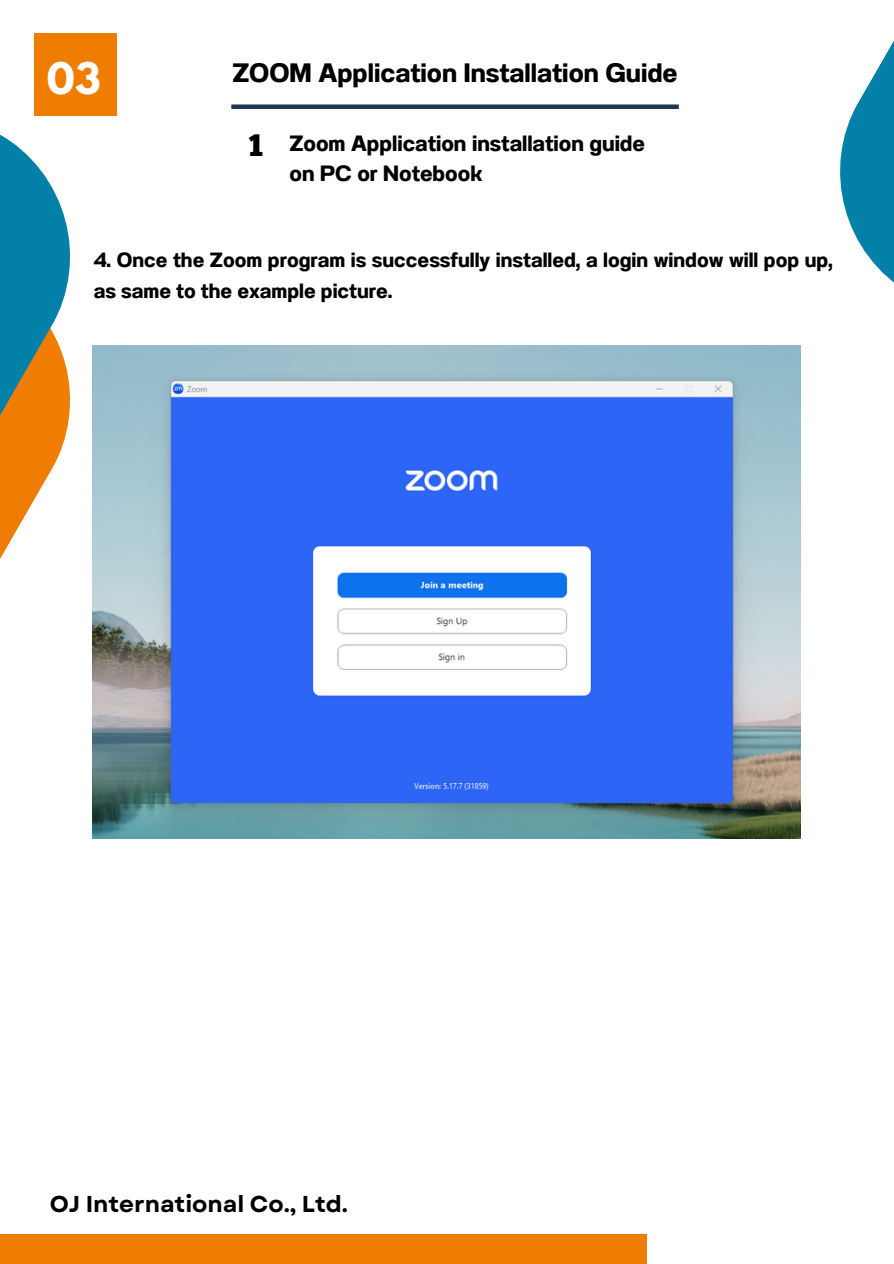
<style>
.page{position:relative;width:894px;height:1264px;background:#fff}
.page>*{position:absolute;margin:0;border:0;box-sizing:border-box;transform-origin:0 0}
.t1{font:700 38.55px "League Spartan";color:#fff}
.t2{font:700 33px "Pridi";color:#000}
.t3{font:700 26.55px "Anantason";color:#000}
.t4{font:700 22.95px "Garet";color:#000}
.t5{font:700 22.05px/30.3px "Anantason";color:#000}
.t6{font:700 20.55px/30.3px "Anantason";color:#000}
</style>
<div class="page">
<div style="left:0;top:1233px;width:646px;height:30px;background:#ee7d01"></div>
<svg style="left:840px;top:42px;width:53px;height:240px"></svg>
<svg style="left:0;top:135px;width:71px;height:424px"></svg>
<div style="left:231px;top:104px;width:447px;height:5px;background:#1f3756"></div>
<img style="left:93px;top:345px;width:707px;height:493px">
<div style="left:34px;top:33px;width:83px;height:83px;background:#ee7d01"></div>
<h1 class="t1" style="left:47px;top:59px;width:55px">03</h1>
<p class="t3" style="left:232px;top:58px;width:447px">ZOOM Application Installation Guide</p>
<h2 class="t2" style="left:248px;top:120px;width:16px">1</h2>
<p class="t5" style="left:289px;top:128px;width:357px">Zoom Application installation guide on PC or Notebook</p>
<p class="t6" style="left:94px;top:245px;width:740px">4. Once the Zoom program is successfully installed, a login window will pop up, as same to the example picture.</p>
<p class="t4" style="left:50px;top:1187px;width:299px">OJ International Co., Ltd.</p>
</div>
